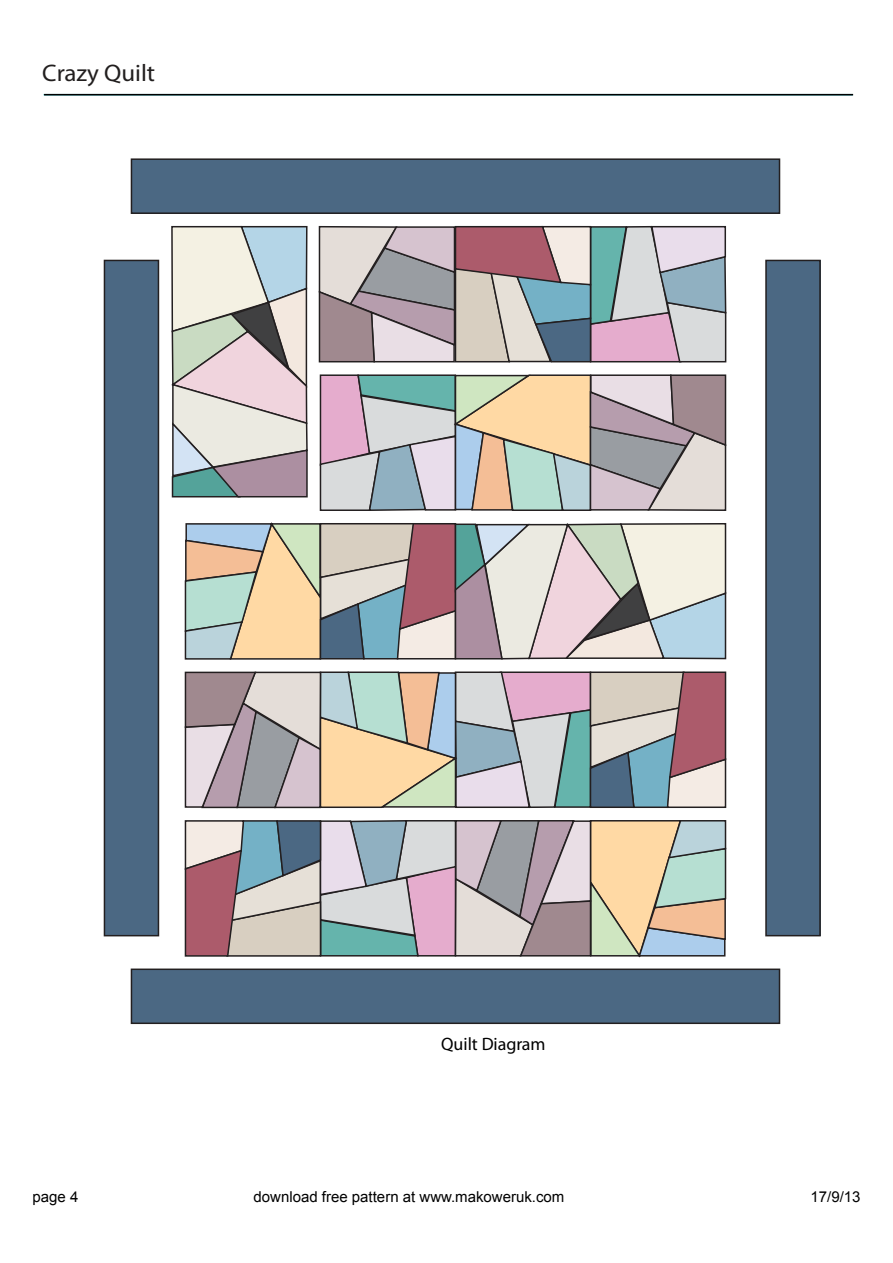
<style>
.page{position:relative;width:893px;height:1263px;background:#fff}
.page>*{position:absolute;margin:0;border:0;box-sizing:border-box;transform-origin:0 0}
.t1{font:700 24px "Sentinel";color:#221f1f;scale:1.04 1}
.t2{font:700 18px "Sweet Sans Pro";color:#000}
.t3{font:15px "Arial";color:#000}
</style>
<div class="page">
<hr style="left:44px;top:94px;width:809px;height:1px;background:#000">
<svg style="left:319px;top:374px;width:408px;height:137px;background:#beb9b5"></svg>
<svg style="left:318px;top:225px;width:409px;height:138px;background:#b2abb1"></svg>
<svg style="left:184px;top:671px;width:543px;height:138px;background:#bbb4b2"></svg>
<svg style="left:184px;top:820px;width:543px;height:138px;background:#bbb3b1"></svg>
<svg style="left:171px;top:225px;width:137px;height:273px;background:#c8c6c5"></svg>
<svg style="left:184px;top:522px;width:543px;height:138px;background:#c3bdb7"></svg>
<div style="left:104px;top:260px;width:54px;height:676px;background:#4b6883"></div>
<div style="left:104px;top:260px;width:55px;height:676px;border:2px solid #231f20"></div>
<div style="left:766px;top:260px;width:54px;height:676px;background:#4b6883"></div>
<div style="left:765px;top:260px;width:56px;height:676px;border:2px solid #231f20"></div>
<div style="left:131px;top:159px;width:648px;height:54px;background:#4b6883"></div>
<div style="left:131px;top:158px;width:649px;height:56px;border:2px solid #231f20"></div>
<div style="left:131px;top:969px;width:648px;height:54px;background:#4b6883"></div>
<div style="left:131px;top:968px;width:649px;height:56px;border:2px solid #231f20"></div>
<h1 class="t1" style="left:42px;top:58px;width:110px">Crazy Quilt</h1>
<p class="t2" style="left:441px;top:1033px;width:106px">Quilt Diagram</p>
<p class="t3" style="left:33px;top:1186px;width:47px">page 4</p>
<p class="t3" style="left:254px;top:1186px;width:312px">download free pattern at www.makoweruk.com</p>
<p class="t3" style="left:810px;top:1186px;width:52px">17/9/13</p>
</div>
